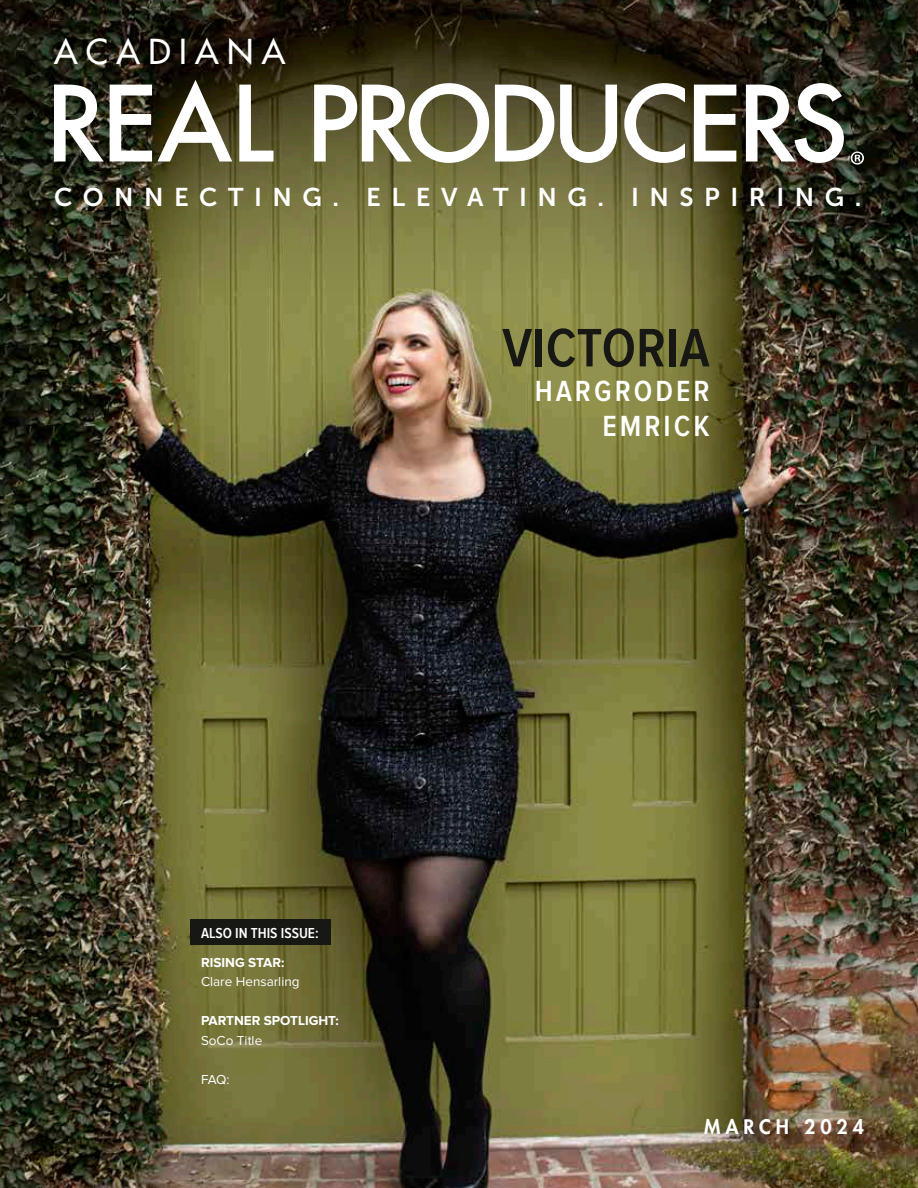
<style>
.page{position:relative;width:918px;height:1188px;background:#fff}
.page>*{position:absolute;margin:0;border:0;box-sizing:border-box;transform-origin:0 0}
.t1{font:600 56.1px "Proxima Nova Cond";color:#171713}
.t2{font:500 33.45px "Futura Std";letter-spacing:.25em;color:#fff}
.t3{font:600 30.3px/34.5px "Proxima Nova Cond";letter-spacing:.1em;color:#fff;text-align:right}
.t4{font:25.65px "Museo Sans 700";letter-spacing:.41em;color:#fff}
.t5{font:800 19.5px "Futura Std";letter-spacing:.25em;color:#fff}
.t6{font:600 15px "Proxima Nova Cond";color:#fff}
.t7{font:700 13.5px "Proxima Nova";color:#fff}
.t8{font:13.5px "Proxima Nova";color:#fff}
</style>
<div class="page">
<img style="left:0;top:294px;width:918px;height:894px">
<svg style="left:0;top:0;width:918px;height:294px;background:#454325"></svg>
<svg style="left:54px;top:85px;width:50px;height:77px"></svg>
<svg style="left:110px;top:80px;width:122px;height:82px"></svg>
<svg style="left:239px;top:85px;width:35px;height:77px"></svg>
<svg style="left:314px;top:83px;width:175px;height:80px"></svg>
<svg style="left:495px;top:85px;width:59px;height:77px"></svg>
<svg style="left:560px;top:85px;width:57px;height:78px"></svg>
<svg style="left:624px;top:83px;width:61px;height:80px"></svg>
<svg style="left:694px;top:85px;width:42px;height:77px"></svg>
<svg style="left:746px;top:83px;width:98px;height:80px"></svg>
<svg style="left:851px;top:152px;width:13px;height:13px"></svg>
<div style="left:190px;top:919px;width:141px;height:26px;background:#171713"></div>
<h2 class="t2" style="left:54px;top:30px;width:233px">ACADIANA</h2>
<p class="t4" style="left:54px;top:183px;width:809px">CONNECTING. ELEVATING. INSPIRING.</p>
<h1 class="t1" style="left:502px;top:322px;width:209px">VICTORIA</h1>
<p class="t3" style="left:535px;top:375px;width:177px">HARGRODER<br>EMRICK</p>
<p class="t6" style="left:201px;top:926px;width:119px">ALSO IN THIS ISSUE:</p>
<p class="t7" style="left:201px;top:956px;width:85px">RISING STAR:</p>
<p class="t8" style="left:201px;top:974px;width:100px">Clare Hensarling</p>
<p class="t7" style="left:201px;top:1015px;width:139px">PARTNER SPOTLIGHT:</p>
<p class="t8" style="left:201px;top:1032px;width:63px">SoCo Title</p>
<p class="t8" style="left:201px;top:1071px;width:30px">FAQ:</p>
<p class="t5" style="left:704px;top:1114px;width:161px">MARCH 2024</p>
</div>
